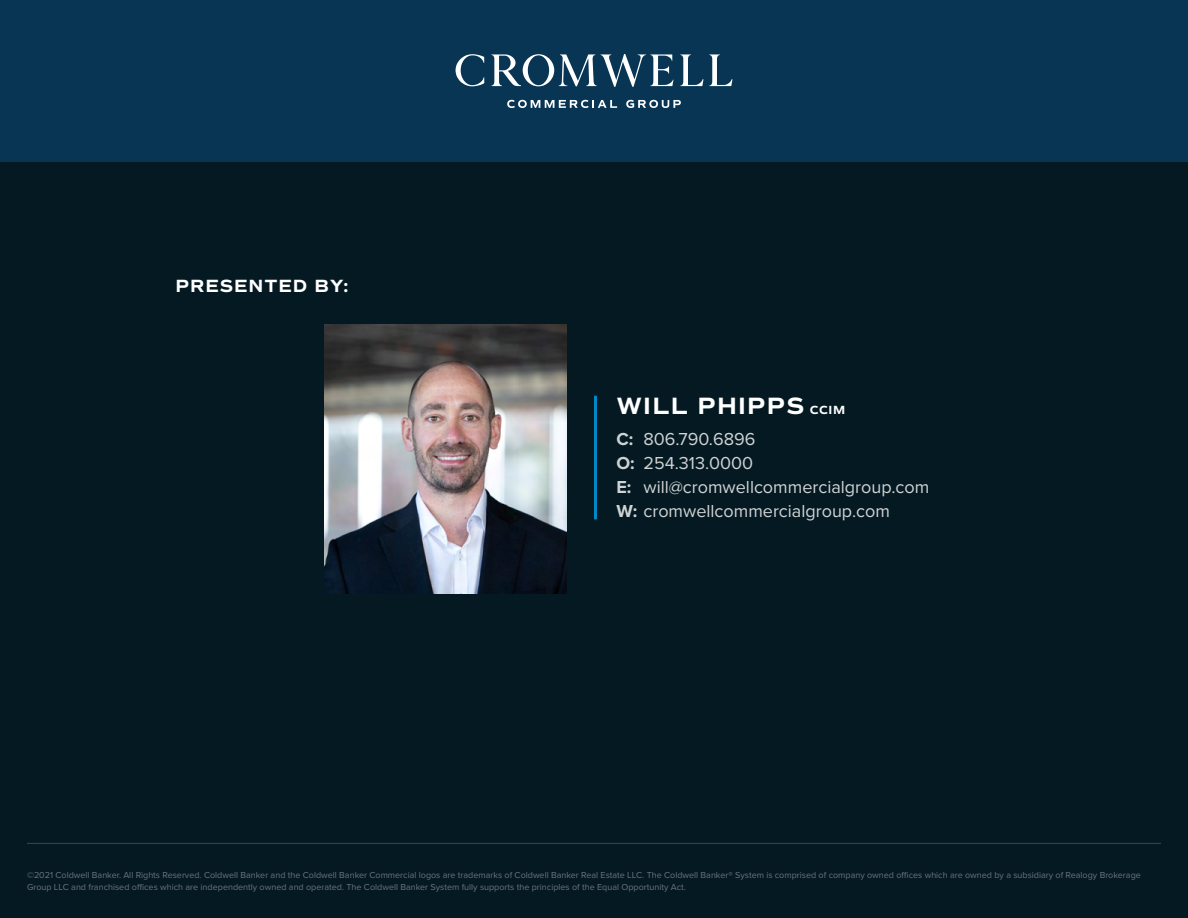
<style>
.page{position:relative;width:1188px;height:918px;background:#fff}
.page>*{position:absolute;margin:0;border:0;box-sizing:border-box;transform-origin:0 0}
.t1{font:700 24px "Commuters Sans";letter-spacing:.05em;color:#fff}
.Paragraph_-_Gray{font:18px "Proxima Nova";color:#cfd3d3}
.H1_-_White{font:700 18px "Commuters Sans";letter-spacing:.05em;color:#fff}
.Paragraph_-_Gray-2{font:700 18px "Proxima Nova";color:#cfd3d3}
.t2{font:9px/12px "Proxima Nova";color:#69757b}
.s1{font-size:12px}
.s2{font-weight:700}
</style>
<div class="page">
<div style="left:0;top:162px;width:1188px;height:756px;background:#051923"></div>
<div style="left:0;top:0;width:1188px;height:162px;background:#083553"></div>
<img style="left:324px;top:324px;width:243px;height:270px">
<svg style="left:456px;top:54px;width:28px;height:32px"></svg>
<svg style="left:491px;top:54px;width:182px;height:33px"></svg>
<svg style="left:680px;top:54px;width:23px;height:32px"></svg>
<svg style="left:709px;top:54px;width:23px;height:32px"></svg>
<svg style="left:507px;top:100px;width:110px;height:8px"></svg>
<svg style="left:626px;top:100px;width:55px;height:8px"></svg>
<hr style="left:27px;top:843px;width:1134px;height:1px;background:#374850">
<hr style="left:594px;top:396px;width:3px;height:123px;background:#0088c6">
<p class="H1_-_White" style="left:176px;top:275px;width:175px">PRESENTED BY:</p>
<h2 class="t1" style="left:616px;top:391px;width:230px">WILL PHIPPS <span class="s1">CCIM</span></h2>
<p class="Paragraph_-_Gray-2" style="left:616px;top:425px;width:18px">C:</p>
<p class="Paragraph_-_Gray-2" style="left:616px;top:449px;width:20px">O:</p>
<p class="Paragraph_-_Gray-2" style="left:616px;top:473px;width:17px">E:</p>
<p class="Paragraph_-_Gray" style="left:616px;top:497px;width:275px"><span class="s2">W:</span> cromwellcommercialgroup.com</p>
<p class="Paragraph_-_Gray" style="left:643px;top:425px;width:113px">806.790.6896</p>
<p class="Paragraph_-_Gray" style="left:643px;top:449px;width:111px">254.313.0000</p>
<p class="Paragraph_-_Gray" style="left:643px;top:473px;width:287px">will@cromwellcommercialgroup.com</p>
<p class="t2" style="left:27px;top:868px;width:1115px">©2021 Coldwell Banker. All Rights Reserved. Coldwell Banker and the Coldwell Banker Commercial logos are trademarks of Coldwell Banker Real Estate LLC. The Coldwell Banker® System is comprised of company owned offices which are owned by a subsidiary of Realogy Brokerage<br>Group LLC and franchised offices which are independently owned and operated. The Coldwell Banker System fully supports the principles of the Equal Opportunity Act.</p>
</div>
